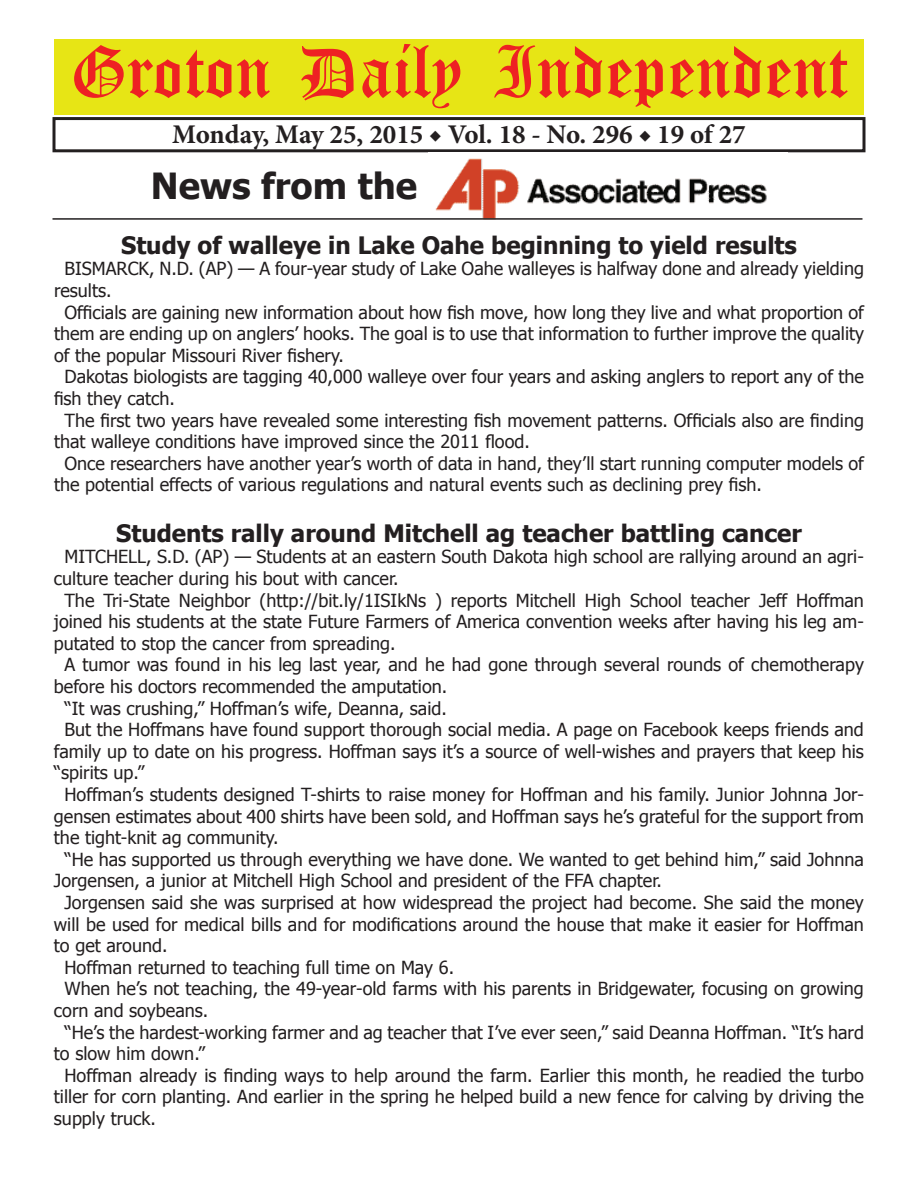
<style>
.page{position:relative;width:918px;height:1188px;background:#fff}
.page>*{position:absolute;margin:0;border:0;box-sizing:border-box;transform-origin:0 0}
.t1{font:54px "Old English Five";color:#ee2123}
.t2{font:700 36px "Tahoma";color:#231f20}
.t3{font:700 27px "Minion Pro";color:#231f20}
.t4{font:700 24px "Tahoma";color:#231f20}
.t5{font:18px "Tahoma";color:#231f20}
</style>
<div class="page">
<div style="left:52px;top:117px;width:814px;height:35px;border:3px solid #231f20"></div>
<div style="left:54px;top:40px;width:810px;height:75px;background:#e7e515"></div>
<img style="left:435px;top:158px;width:332px;height:60px">
<hr style="left:52px;top:218px;width:810px;height:2px;background:#231f20">
<h1 class="t1" style="left:70px;top:47px;width:779px">Groton Daily Independent</h1>
<h3 class="t3" style="left:172px;top:116px;width:575px">Monday, May 25, 2015 ◆ Vol. 18 - No. 296 ◆ 19 of 27</h3>
<h2 class="t2" style="left:151px;top:161px;width:268px">News from the</h2>
<h3 class="t4" style="left:121px;top:228px;width:677px">Study of walleye in Lake Oahe beginning to yield results</h3>
<p class="t5" style="left:64px;top:257px;width:801px">BISMARCK, N.D. (AP) — A four-year study of Lake Oahe walleyes is halfway done and already yielding</p>
<p class="t5" style="left:54px;top:278px;width:59px">results.</p>
<p class="t5" style="left:64px;top:300px;width:801px">Officials are gaining new information about how fish move, how long they live and what proportion of</p>
<p class="t5" style="left:54px;top:322px;width:812px">them are ending up on anglers’ hooks. The goal is to use that information to further improve the quality</p>
<p class="t5" style="left:54px;top:343px;width:291px">of the popular Missouri River fishery.</p>
<p class="t5" style="left:64px;top:365px;width:801px">Dakotas biologists are tagging 40,000 walleye over four years and asking anglers to report any of the</p>
<p class="t5" style="left:54px;top:386px;width:122px">fish they catch.</p>
<p class="t5" style="left:64px;top:408px;width:801px">The first two years have revealed some interesting fish movement patterns. Officials also are finding</p>
<p class="t5" style="left:54px;top:430px;width:477px">that walleye conditions have improved since the 2011 flood.</p>
<p class="t5" style="left:64px;top:451px;width:801px">Once researchers have another year’s worth of data in hand, they’ll start running computer models of</p>
<p class="t5" style="left:54px;top:473px;width:710px">the potential effects of various regulations and natural events such as declining prey fish.</p>
<h3 class="t4" style="left:116px;top:516px;width:687px">Students rally around Mitchell ag teacher battling cancer</h3>
<p class="t5" style="left:64px;top:545px;width:801px">MITCHELL, S.D. (AP) — Students at an eastern South Dakota high school are rallying around an agri-</p>
<p class="t5" style="left:54px;top:566px;width:346px">culture teacher during his bout with cancer.</p>
<p class="t5" style="left:64px;top:588px;width:801px">The Tri-State Neighbor (http://bit.ly/1ISIkNs ) reports Mitchell High School teacher Jeff Hoffman</p>
<p class="t5" style="left:54px;top:610px;width:811px">joined his students at the state Future Farmers of America convention weeks after having his leg am-</p>
<p class="t5" style="left:54px;top:631px;width:343px">putated to stop the cancer from spreading.</p>
<p class="t5" style="left:64px;top:653px;width:801px">A tumor was found in his leg last year, and he had gone through several rounds of chemotherapy</p>
<p class="t5" style="left:54px;top:674px;width:395px">before his doctors recommended the amputation.</p>
<p class="t5" style="left:64px;top:696px;width:384px">“It was crushing,” Hoffman’s wife, Deanna, said.</p>
<p class="t5" style="left:64px;top:718px;width:801px">But the Hoffmans have found support thorough social media. A page on Facebook keeps friends and</p>
<p class="t5" style="left:54px;top:739px;width:811px">family up to date on his progress. Hoffman says it’s a source of well-wishes and prayers that keep his</p>
<p class="t5" style="left:54px;top:761px;width:92px">“spirits up.”</p>
<p class="t5" style="left:64px;top:782px;width:801px">Hoffman’s students designed T-shirts to raise money for Hoffman and his family. Junior Johnna Jor-</p>
<p class="t5" style="left:54px;top:804px;width:811px">gensen estimates about 400 shirts have been sold, and Hoffman says he’s grateful for the support from</p>
<p class="t5" style="left:54px;top:826px;width:226px">the tight-knit ag community.</p>
<p class="t5" style="left:64px;top:847px;width:801px">“He has supported us through everything we have done. We wanted to get behind him,” said Johnna</p>
<p class="t5" style="left:54px;top:869px;width:609px">Jorgensen, a junior at Mitchell High School and president of the FFA chapter.</p>
<p class="t5" style="left:64px;top:890px;width:801px">Jorgensen said she was surprised at how widespread the project had become. She said the money</p>
<p class="t5" style="left:54px;top:912px;width:812px">will be used for medical bills and for modifications around the house that make it easier for Hoffman</p>
<p class="t5" style="left:54px;top:934px;width:115px">to get around.</p>
<p class="t5" style="left:64px;top:955px;width:391px">Hoffman returned to teaching full time on May 6.</p>
<p class="t5" style="left:64px;top:977px;width:801px">When he’s not teaching, the 49-year-old farms with his parents in Bridgewater, focusing on growing</p>
<p class="t5" style="left:54px;top:998px;width:156px">corn and soybeans.</p>
<p class="t5" style="left:64px;top:1020px;width:801px">“He’s the hardest-working farmer and ag teacher that I’ve ever seen,” said Deanna Hoffman. “It’s hard</p>
<p class="t5" style="left:54px;top:1042px;width:153px">to slow him down.”</p>
<p class="t5" style="left:64px;top:1063px;width:801px">Hoffman already is finding ways to help around the farm. Earlier this month, he readied the turbo</p>
<p class="t5" style="left:54px;top:1085px;width:811px">tiller for corn planting. And earlier in the spring he helped build a new fence for calving by driving the</p>
<p class="t5" style="left:54px;top:1106px;width:103px">supply truck.</p>
</div>
